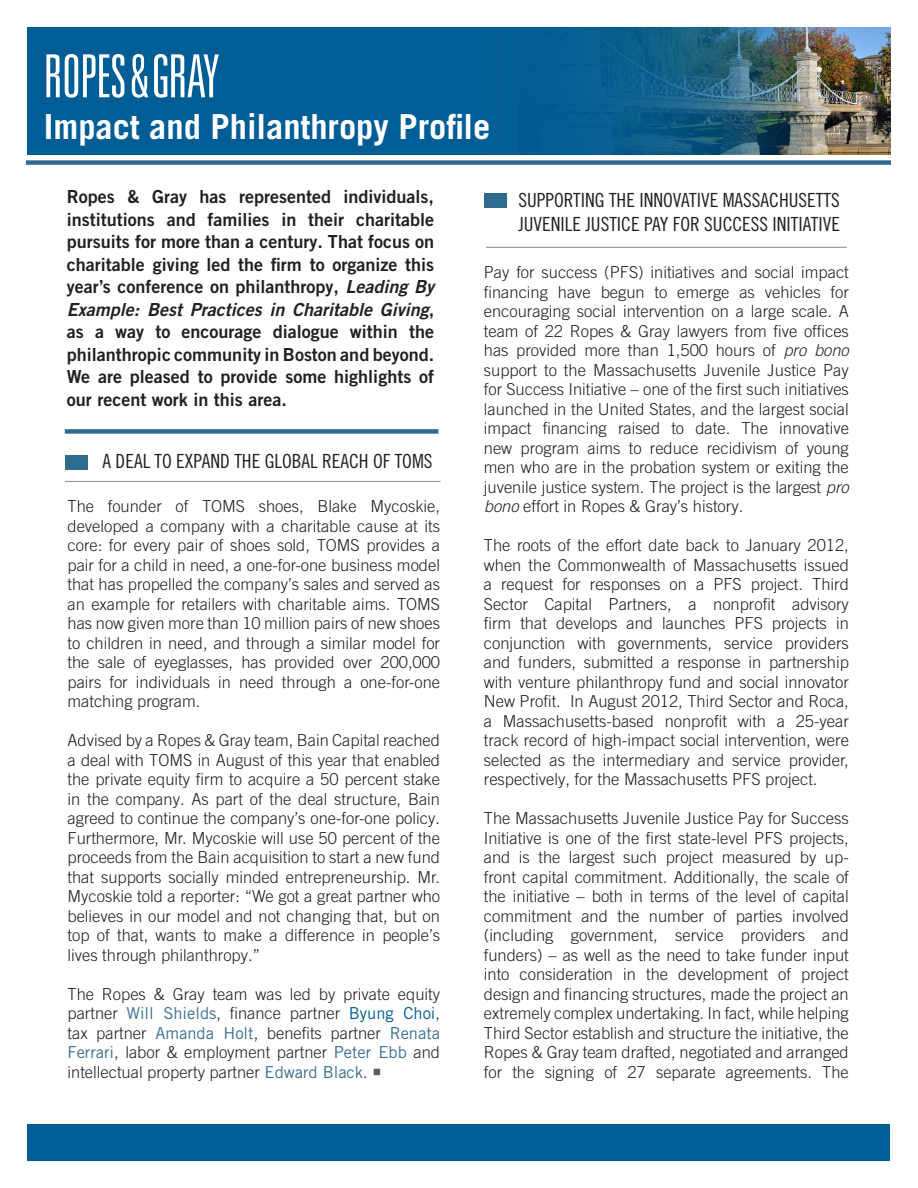
<style>
.page{position:relative;width:918px;height:1188px;background:#fff}
.page>*{position:absolute;margin:0;border:0;box-sizing:border-box;transform-origin:0 0}
.t1{font:700 34.5px "Trade Gothic LT Pro";color:#fff}
.HEAD_TG18caps{font:19.5px/23.4px "Trade Gothic LT Pro Cn 18";color:#231f20}
.t2{font:18px/22.5px "Trade Gothic LT Pro Bd 2";color:#231f20;text-align:justify}
.TEXT_TG_Regular{font:300 16.5px/19.5px "Trade Gothic LT Pro";color:#231f20;text-align:justify}
.s1{font-family:"Trade Gothic LT Pro Bd 2 Obl"}
.s2{font-weight:400;color:#3b6e8f}
.s3{font-weight:400;color:#005d95}
.s4{color:#565f67}
.s5{font-style:italic}
.s6{font-family:"Trade Gothic LT Pro Cn 18";font-weight:400}
</style>
<div class="page">
<img style="left:829px;top:27px;width:62px;height:127px">
<img style="left:804px;top:27px;width:25px;height:127px">
<svg style="left:27px;top:27px;width:777px;height:127px;background:#0a5e8e"></svg>
<svg style="left:46px;top:54px;width:78px;height:44px"></svg>
<svg style="left:132px;top:54px;width:16px;height:44px"></svg>
<svg style="left:154px;top:54px;width:65px;height:44px"></svg>
<div style="left:26px;top:160px;width:865px;height:5px;background:#2f6a91"></div>
<div style="left:28px;top:1124px;width:862px;height:36px;background:#005d95"></div>
<div style="left:65px;top:455px;width:22px;height:15px;background:#2f6a91"></div>
<hr style="left:65px;top:481px;width:376px;height:1px;background:#939598">
<div style="left:65px;top:429px;width:373px;height:5px;background:#2f6a91"></div>
<div style="left:484px;top:193px;width:22px;height:15px;background:#2f6a91"></div>
<hr style="left:486px;top:247px;width:361px;height:1px;background:#939598">
<p class="t1" style="left:44px;top:105px;width:448px">Impact and Philanthropy Profile</p>
<p class="t2" style="left:67px;top:185px;width:369px">Ropes &amp; Gray has represented individuals, institutions and families in their charitable pursuits for more than a century. That focus on charitable giving led the firm to organize this year’s conference on philanthropy, <span class="s1">Leading By Example: Best Practices in Charitable Giving</span>, as a way to encourage dialogue within the philanthropic community in Boston and beyond.<br>We are pleased to provide some highlights of our recent work in this area.</p>
<p class="HEAD_TG18caps" style="left:103px;top:450px;width:331px">A DEAL TO EXPAND THE GLOBAL REACH OF TOMS</p>
<p class="TEXT_TG_Regular" style="left:68px;top:496px;width:374px">The founder of TOMS shoes, Blake Mycoskie, developed a company with a charitable cause at its core: for every pair of shoes sold, TOMS provides a pair for a child in need, a one-for-one business model that has propelled the company’s sales and served as an example for retailers with charitable aims. TOMS has now given more than 10 million pairs of new shoes to children in need, and through a similar model for the sale of eyeglasses, has provided over 200,000 pairs for individuals in need through a one-for-one matching program.</p>
<p class="TEXT_TG_Regular" style="left:68px;top:730px;width:374px">Advised by a Ropes &amp; Gray team, Bain Capital reached a deal with TOMS in August of this year that enabled the private equity firm to acquire a 50 percent stake in the company. As part of the deal structure, Bain agreed to continue the company’s one-for-one policy.<br>Furthermore, Mr. Mycoskie will use 50 percent of the proceeds from the Bain acquisition to start a new fund that supports socially minded entrepreneurship. Mr.<br>Mycoskie told a reporter: “We got a great partner who believes in our model and not changing that, but on top of that, wants to make a difference in people’s lives through philanthropy.”</p>
<p class="TEXT_TG_Regular" style="left:68px;top:984px;width:374px">The Ropes &amp; Gray team was led by private equity partner <span class="s2">Will Shields</span>, finance partner <span class="s3">Byung Choi</span>, tax partner <span class="s2">Amanda Holt</span>, benefits partner <span class="s2">Renata Ferrari</span>, labor &amp; employment partner <span class="s2">Peter Ebb</span> and intellectual property partner <span class="s2">Edward Black</span>. <span class="s4">○</span></p>
<p class="HEAD_TG18caps" style="left:518px;top:189px;width:323px">SUPPORTING THE INNOVATIVE MASSACHUSETTS<br>JUVENILE JUSTICE PAY FOR SUCCESS INITIATIVE</p>
<p class="TEXT_TG_Regular" style="left:484px;top:262px;width:367px">Pay for success (PFS) initiatives and social impact financing have begun to emerge as vehicles for encouraging social intervention on a large scale. A team of 22 Ropes &amp; Gray lawyers from five offices has provided more than 1,500 hours of <span class="s5">pro bono </span>support to the Massachusetts Juvenile Justice Pay for Success Initiative – one of the first such initiatives launched in the United States, and the largest social impact financing raised to date. The innovative new program aims to reduce recidivism of young men who are in the probation system or exiting the juvenile justice system. The project is the largest <span class="s5">pro bono</span> effort in Ropes &amp; Gray’s history.</p>
<p class="TEXT_TG_Regular" style="left:484px;top:535px;width:367px">The roots of the effort date back to January 2012, when the Commonwealth of Massachusetts issued a request for responses on a PFS project. Third Sector Capital Partners, a nonprofit advisory firm that develops and launches PFS projects in conjunction with governments, service providers and funders, submitted a response in partnership with venture philanthropy fund and social innovator New Profit. In August 2012, Third Sector and Roca, a Massachusetts-based nonprofit with a 25-year track record of high-impact social intervention, were selected as the intermediary and service provider, respectively, for the Massachusetts PFS project.</p>
<p class="TEXT_TG_Regular" style="left:484px;top:808px;width:367px">The Massachusetts Juvenile Justice Pay for Success Initiative is one of the first state-level PFS projects, and is the largest such project measured by up&shy;front capital commitment. Additionally, the scale of the initiative <span class="s6">–</span> both in terms of the level of capital commitment and the number of parties involved (including government, service providers and funders) <span class="s6">–</span> as well as the need to take funder input into consideration in the development of project design and financing structures, made the project an extremely complex undertaking. In fact, while helping Third Sector establish and structure the initiative, the Ropes &amp; Gray team drafted, negotiated and arranged for the signing of 27 separate agreements. The</p>
</div>
